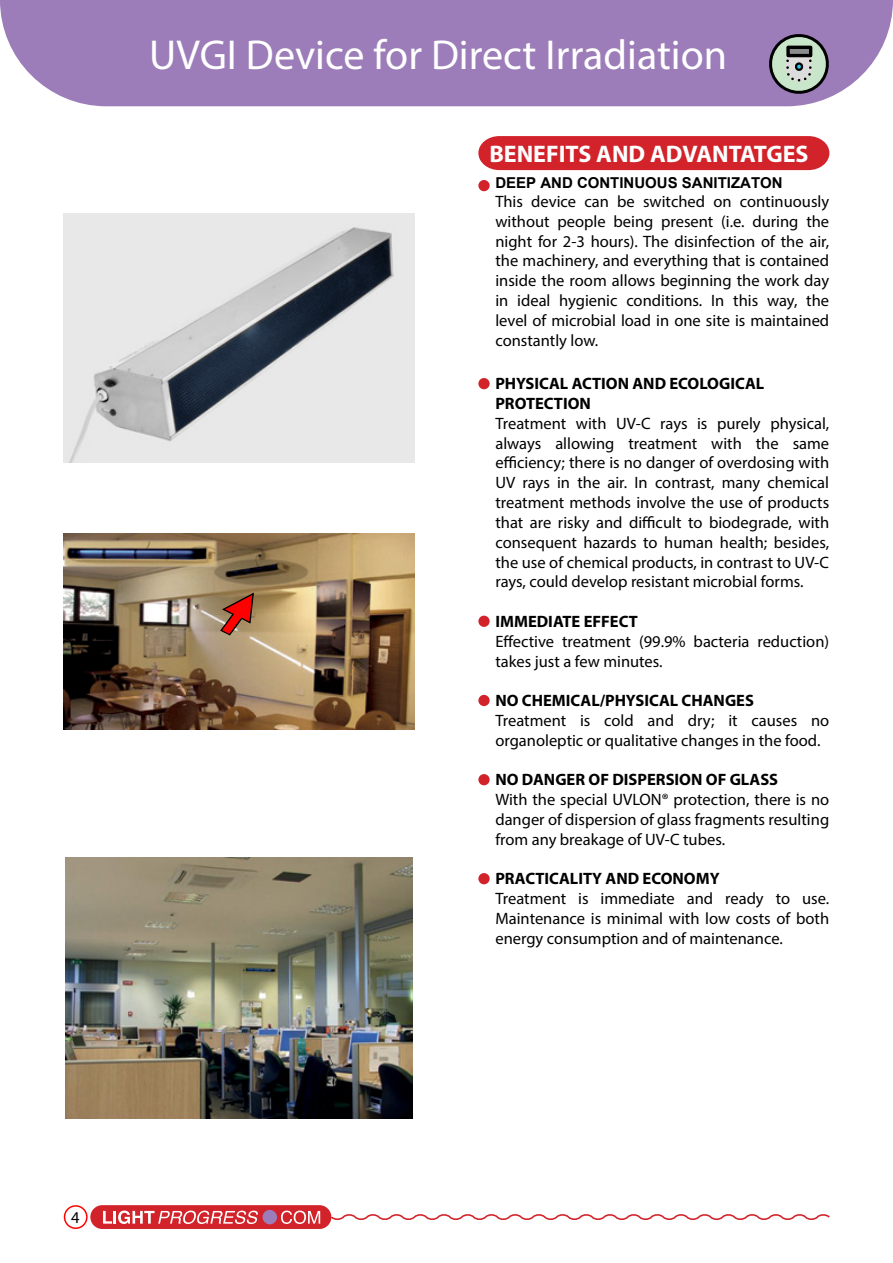
<style>
.page{position:relative;width:893px;height:1263px;background:#fff}
.page>*{position:absolute;margin:0;border:0;box-sizing:border-box;transform-origin:0 0}
.t1{font:42px "Myriad Pro";color:#fff}
.t2{font:700 24px "Myriad Pro";color:#fff}
.t3{font:16.5px/19.8px "Myriad Pro";color:#000;text-align:justify}
.t4{font:700 16.5px/19.8px "Myriad Pro";color:#000}
.t5{font:700 15px "Arial";color:#000}
</style>
<div class="page">
<div style="left:0;top:0;width:893px;height:106px;background:#9c7db9"></div>
<svg style="left:763px;top:28px;width:68px;height:71px;background:#948fa0"></svg>
<svg style="left:330px;top:1212px;width:500px;height:10px"></svg>
<div style="left:90px;top:1205px;width:241px;height:24px;background:#d2232a;border-radius:12px"></div>
<svg style="left:103px;top:1210px;width:155px;height:14px"></svg>
<svg style="left:281px;top:1210px;width:39px;height:14px"></svg>
<div style="left:263px;top:1210px;width:14px;height:14px;background:#9c7db9;border-radius:50%"></div>
<div style="left:64px;top:1205px;width:24px;height:24px;border:2px solid #f00;border-radius:50%"></div>
<img style="left:63px;top:214px;width:351px;height:248px">
<img style="left:64px;top:533px;width:351px;height:197px">
<svg style="left:208px;top:591px;width:62px;height:48px;background:#ac6f51"></svg>
<div style="left:478px;top:136px;width:351px;height:34px;background:#d2232a"></div>
<div style="left:478px;top:180px;width:12px;height:11px;background:#d2232a;border-radius:50%"></div>
<div style="left:478px;top:378px;width:12px;height:11px;background:#d2232a;border-radius:50%"></div>
<div style="left:478px;top:616px;width:12px;height:11px;background:#d2232a;border-radius:50%"></div>
<div style="left:478px;top:695px;width:12px;height:11px;background:#d2232a;border-radius:50%"></div>
<div style="left:478px;top:774px;width:12px;height:11px;background:#d2232a;border-radius:50%"></div>
<div style="left:478px;top:873px;width:12px;height:11px;background:#d2232a;border-radius:50%"></div>
<img style="left:65px;top:858px;width:347px;height:260px">
<h1 class="t1" style="left:149px;top:29px;width:579px">UVGI Device for Direct Irradiation</h1>
<h2 class="t2" style="left:489px;top:138px;width:321px">BENEFITS AND ADVANTATGES</h2>
<p class="t5" style="left:495px;top:174px;width:289px">DEEP AND CONTINUOUS SANITIZATON</p>
<p class="t3" style="left:495px;top:191px;width:335px">This device can be switched on continuously without people being present (i.e. during the night for 2-3 hours). The disinfection of the air, the machinery, and everything that is contained inside the room allows beginning the work day in ideal hygienic conditions. In this way, the level of microbial load in one site is maintained constantly low.</p>
<p class="t4" style="left:495px;top:373px;width:270px">PHYSICAL ACTION AND ECOLOGICAL<br>PROTECTION</p>
<p class="t3" style="left:495px;top:413px;width:335px">Treatment with UV-C rays is purely physical, always allowing treatment with the same efficiency; there is no danger of overdosing with UV rays in the air. In contrast, many chemical treatment methods involve the use of products that are risky and difficult to biodegrade, with consequent hazards to human health; besides, the use of chemical products, in contrast to UV-C rays, could develop resistant microbial forms.</p>
<p class="t4" style="left:495px;top:611px;width:144px">IMMEDIATE EFFECT</p>
<p class="t3" style="left:495px;top:631px;width:335px">Effective treatment (99.9% bacteria reduction) takes just a few minutes.</p>
<p class="t4" style="left:495px;top:690px;width:260px">NO CHEMICAL/PHYSICAL CHANGES</p>
<p class="t3" style="left:495px;top:710px;width:335px">Treatment is cold and dry; it causes no organoleptic or qualitative changes in the food.</p>
<p class="t4" style="left:495px;top:769px;width:284px">NO DANGER OF DISPERSION OF GLASS</p>
<p class="t3" style="left:495px;top:789px;width:335px">With the special UVLON® protection, there is no danger of dispersion of glass fragments resulting from any breakage of UV-C tubes.</p>
<p class="t4" style="left:495px;top:868px;width:226px">PRACTICALITY AND ECONOMY</p>
<p class="t3" style="left:495px;top:888px;width:335px">Treatment is immediate and ready to use.<br>Maintenance is minimal with low costs of both energy consumption and of maintenance.</p>
<p class="t3" style="left:71px;top:1207px;width:10px">4</p>
</div>
